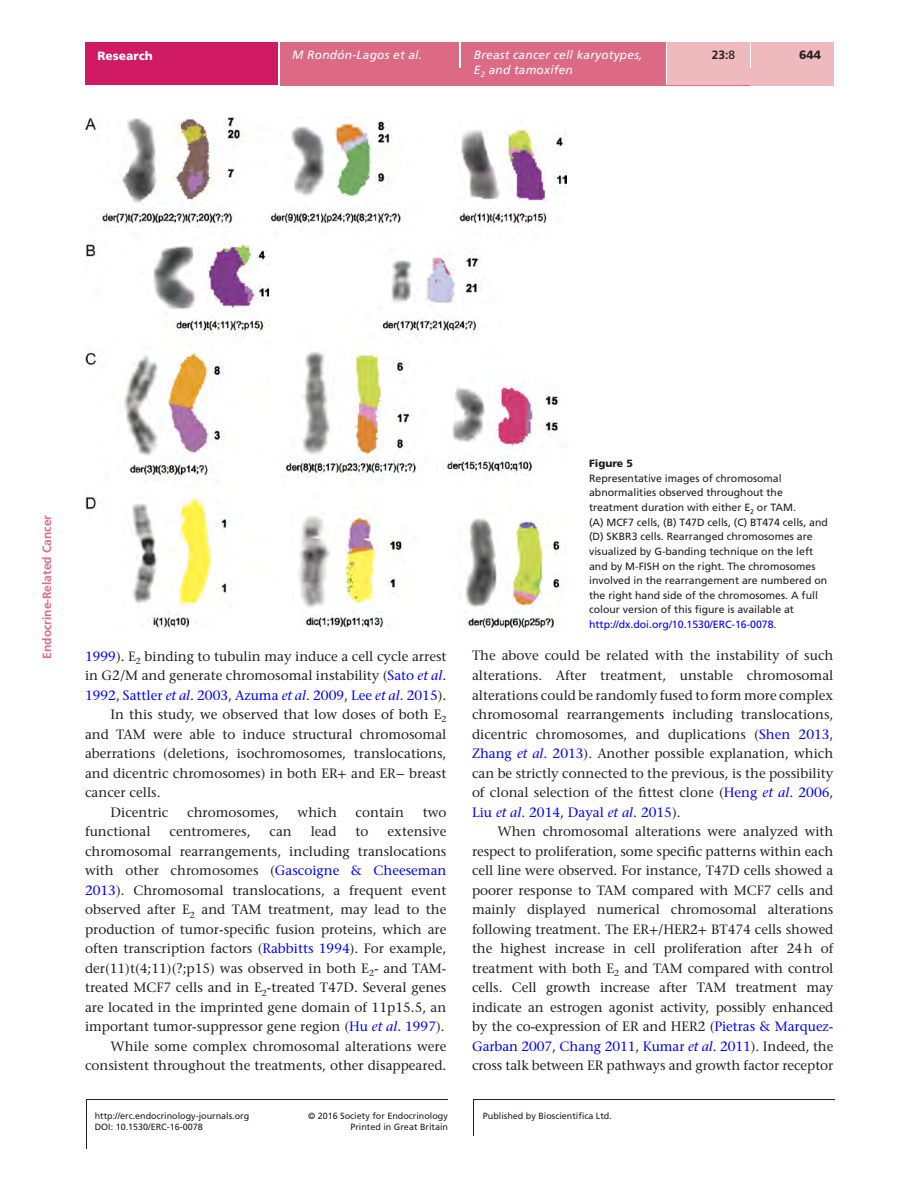
<style>
.page{position:relative;width:919px;height:1187px;background:#fff}
.page>*{position:absolute;margin:0;border:0;box-sizing:border-box;transform-origin:0 0}
.t1{font:500 13.5px/19.5px "Stone Serif Std";color:#231f20;text-align:justify}
.t2{font:500 13.5px "Stone Serif Std";color:#00f}
.t3{font:italic 12px "Frutiger LT Std";letter-spacing:.015em;color:#fff}
.t4{font:700 12px "Frutiger LT Std";color:#df6c85}
.t5{font:900 12px "Frutiger LT Std";color:#fff}
.t6{font:700 12px "Frutiger LT Std";color:#231f20}
.t7{font:900 12px "Frutiger LT Std";color:#231f20}
.t8{font:10.5px/14.7px "Frutiger LT Std";color:#231f20}
.t9{font:900 10.5px "Frutiger LT Std";color:#231f20}
.t10{font:9px/11.4px "Frutiger LT Std";color:#231f20;text-align:right}
.s1{font-weight:400}
.s2{color:#00f}
.s3{font-style:italic;color:#00f}
.s4{color:#231f20}
.s5{font-style:italic}
.s6{font-family:"STIX General";font-weight:400}
</style>
<div class="page">
<div style="left:85px;top:43px;width:194px;height:42px;background:#d01b62"></div>
<div style="left:280px;top:51px;width:553px;height:34px;background:#dd6a84"></div>
<div style="left:280px;top:43px;width:179px;height:8px;background:#dd6a84"></div>
<hr style="left:459px;top:43px;width:2px;height:25px;background:#fff">
<div style="left:461px;top:43px;width:204px;height:42px;background:#dd6a84"></div>
<hr style="left:665px;top:43px;width:2px;height:42px;background:#fff">
<div style="left:667px;top:43px;width:82px;height:42px;background:#efbabe"></div>
<div style="left:749px;top:68px;width:84px;height:17px;background:#efbabe"></div>
<hr style="left:749px;top:43px;width:2px;height:25px;background:#fff">
<div style="left:751px;top:43px;width:82px;height:25px;background:#efbabe"></div>
<hr style="left:86px;top:1099px;width:1px;height:49px;background:#231f20">
<hr style="left:473px;top:1099px;width:1px;height:36px;background:#231f20">
<hr style="left:86px;top:1098px;width:362px;height:1px;background:#231f20">
<hr style="left:473px;top:1098px;width:361px;height:1px;background:#231f20">
<img style="left:85px;top:117px;width:481px;height:511px">
<p class="t5" style="left:97px;top:48px;width:57px">Research</p>
<p class="t3" style="left:292px;top:48px;width:131px">M Rondón-Lagos et al.</p>
<p class="t3" style="left:474px;top:48px;width:170px">Breast cancer cell karyotypes,</p>
<p class="t7" style="left:799px;top:48px;width:24px">644</p>
<p class="t3" style="left:474px;top:63px;width:101px">E<sub>2</sub> and tamoxifen</p>
<p class="t6" style="left:711px;top:48px;width:25px">23:<span class="s1">8</span></p>
<p class="t4" style="left:40px;top:658px;width:145px;rotate:-90deg">Endocrine-Related Cancer</p>
<p class="t1" style="left:85px;top:646px;width:363px"><span class="s2">1999</span>). E<sub>2</sub> binding to tubulin may induce a cell cycle arrest</p>
<p class="t1" style="left:85px;top:665px;width:363px">in G2/M and generate chromosomal instability (<span class="s2">Sato</span> <span class="s3">et al</span><span class="s2">.</span></p>
<p class="t2" style="left:85px;top:686px;width:363px">1992<span class="s4">,</span> Sattler <span class="s5">et al</span>. 2003<span class="s4">,</span> Azuma <span class="s5">et al</span>. 2009<span class="s4">,</span> Lee <span class="s5">et al</span>. 2015<span class="s4">).</span></p>
<p class="t1" style="left:110px;top:704px;width:337px">In this study, we observed that low doses of both E<sub>2</sub></p>
<p class="t1" style="left:85px;top:724px;width:363px">and TAM were able to induce structural chromosomal</p>
<p class="t1" style="left:85px;top:743px;width:363px">aberrations (deletions, isochromosomes, translocations,</p>
<p class="t1" style="left:85px;top:763px;width:363px">and dicentric chromosomes) in both ER<span class="s6">+</span> and ER<span class="s6">−</span> breast</p>
<p class="t1" style="left:85px;top:782px;width:77px">cancer cells.</p>
<p class="t1" style="left:110px;top:802px;width:59px">Dicentric</p>
<p class="t1" style="left:187px;top:802px;width:93px">chromosomes,</p>
<p class="t1" style="left:297px;top:802px;width:41px">which</p>
<p class="t1" style="left:355px;top:802px;width:50px">contain</p>
<p class="t1" style="left:422px;top:802px;width:25px">two</p>
<p class="t1" style="left:85px;top:821px;width:67px">functional</p>
<p class="t1" style="left:169px;top:821px;width:82px">centromeres,</p>
<p class="t1" style="left:269px;top:821px;width:24px">can</p>
<p class="t1" style="left:311px;top:821px;width:27px">lead</p>
<p class="t1" style="left:355px;top:821px;width:14px">to</p>
<p class="t1" style="left:85px;top:821px;width:363px;text-align:right">extensive<br>chromosomal rearrangements, including translocations with other chromosomes (<span class="s2">Gascoigne &amp; Cheeseman 2013</span>). Chromosomal translocations, a frequent event observed after E<sub>2</sub> and TAM treatment, may lead to the production of tumor-specific fusion proteins, which are often transcription factors (<span class="s2">Rabbitts 1994</span>). For example, der(11)t(4;11)(?;p15) was observed in both E<sub>2</sub>- and TAM&shy;treated MCF7 cells and in E<sub>2</sub>-treated T47D. Several genes are located in the imprinted gene domain of 11p15.5, an important tumor-suppressor gene region (<span class="s2">Hu</span> <span class="s3">et al</span><span class="s2">. 1997</span>).<br>While some complex chromosomal alterations were consistent throughout the treatments, other disappeared.</p>
<p class="t9" style="left:589px;top:457px;width:45px">Figure 5</p>
<p class="t8" style="left:589px;top:471px;width:240px">Representative images of chromosomal abnormalities observed throughout the treatment duration with either E<sub>2</sub> or TAM.<br>(A) MCF7 cells, (B) T47D cells, (C) BT474 cells, and (D) SKBR3 cells. Rearranged chromosomes are visualized by G-banding technique on the left and by M-FISH on the right. The chromosomes involved in the rearrangement are numbered on the right hand side of the chromosomes. A full colour version of this figure is available at <span class="s2">http://dx.doi.org/10.1530/ERC-16-0078</span>.</p>
<p class="t1" style="left:472px;top:646px;width:363px">The above could be related with the instability of such alterations. After treatment, unstable chromosomal alterations could be randomly fused to form more complex chromosomal rearrangements including translocations, dicentric chromosomes, and duplications (<span class="s2">Shen 2013</span>, <span class="s2">Zhang</span> <span class="s3">et al</span><span class="s2">. 2013</span>). Another possible explanation, which can be strictly connected to the previous, is the possibility of clonal selection of the fittest clone (<span class="s2">Heng</span> <span class="s3">et al</span><span class="s2">. 2006</span>, <span class="s2">Liu</span> <span class="s3">et al</span><span class="s2">. 2014</span>, <span class="s2">Dayal</span> <span class="s3">et al</span><span class="s2">. 2015</span>).</p>
<p class="t1" style="left:472px;top:821px;width:363px;text-indent:26px">When chromosomal alterations were analyzed with respect to proliferation, some specific patterns within each cell line were observed. For instance, T47D cells showed a poorer response to TAM compared with MCF7 cells and mainly displayed numerical chromosomal alterations following treatment. The ER<span class="s6">+</span>/HER2<span class="s6">+</span> BT474 cells showed the highest increase in cell proliferation after 24h of treatment with both E<sub>2</sub> and TAM compared with control cells. Cell growth increase after TAM treatment may indicate an estrogen agonist activity, possibly enhanced by the co-expression of ER and HER2 (<span class="s2">Pietras &amp; Marquez-Garban 2007</span>, <span class="s2">Chang 2011</span>, <span class="s2">Kumar</span> <span class="s3">et al</span><span class="s2">. 2011</span>). Indeed, the cross talk between ER pathways and growth factor receptor</p>
<p class="t10" style="left:95px;top:1109px;width:156px">http://erc.endocrinology-journals.org</p>
<p class="t10" style="left:308px;top:1109px;width:141px">© 2016 Society for Endocrinology<br>Printed in Great Britain</p>
<p class="t10" style="left:483px;top:1109px;width:131px">Published by Bioscientifica Ltd.</p>
<p class="t10" style="left:95px;top:1121px;width:110px">DOI: 10.1530/ERC-16-0078</p>
</div>
